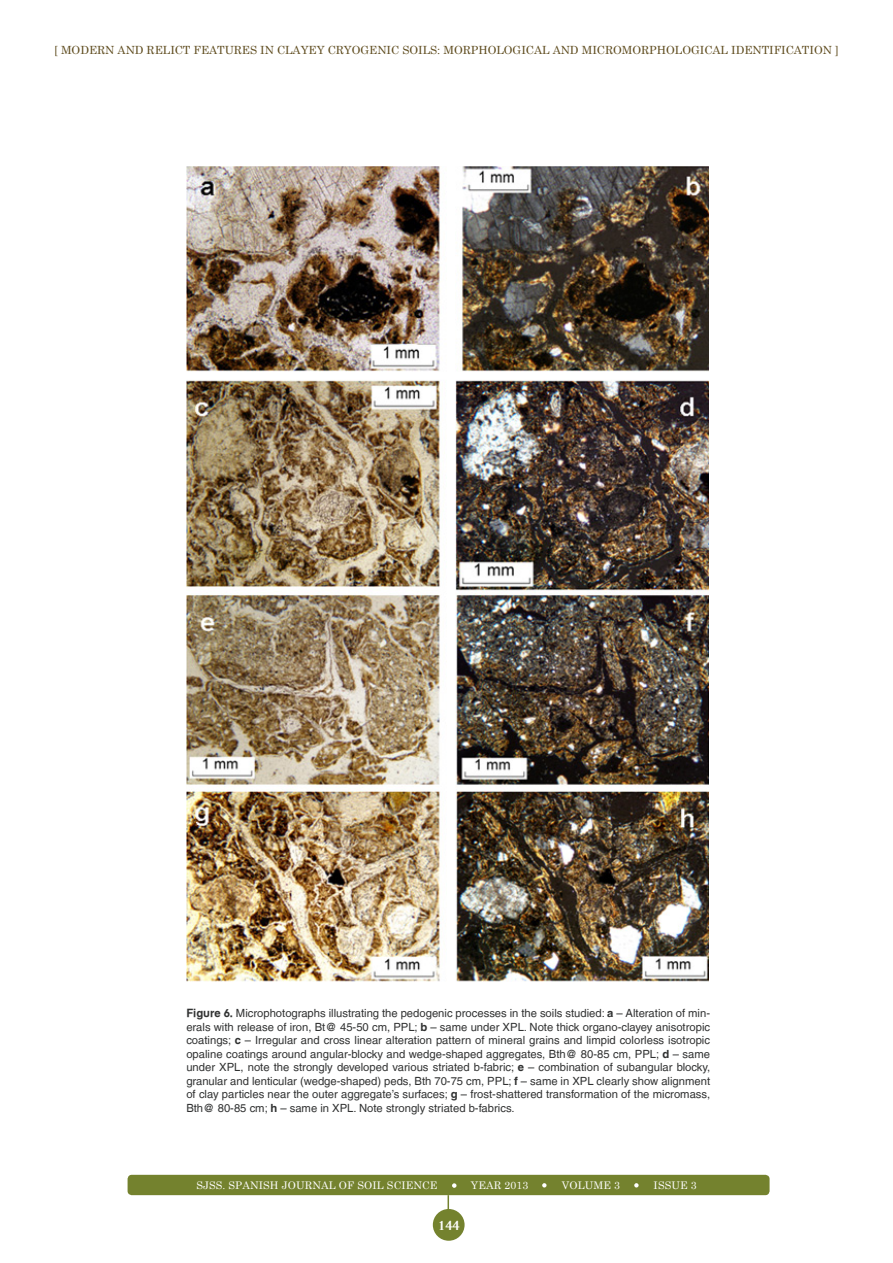
<style>
.page{position:relative;width:893px;height:1263px;background:#fff}
.page>*{position:absolute;margin:0;border:0;box-sizing:border-box;transform-origin:0 0}
.t1{font:300 15px "Caslon";color:#fff}
.t2{font:11.25px/13.5px "Helvetica LT";color:#313232;text-align:justify}
.t3{font:11.25px "Century Schoolbook";color:#5d4a1c}
.t4{font:10.5px "Century Schoolbook";letter-spacing:.01em;color:#fff}
.s1{font-family:"Helvetica Textbook LT";font-weight:700}
.s2{font-weight:700}
</style>
<div class="page">
<svg style="left:448px;top:1195px;width:1px;height:14px"></svg>
<div style="left:433px;top:1209px;width:32px;height:32px;background:#74822e;border-radius:50%"></div>
<div style="left:128px;top:1175px;width:642px;height:20px;background:#74822e;border-radius:4px"></div>
<svg style="left:452px;top:1183px;width:4px;height:5px"></svg>
<svg style="left:542px;top:1183px;width:5px;height:4px"></svg>
<svg style="left:634px;top:1183px;width:5px;height:4px"></svg>
<img style="left:186px;top:167px;width:523px;height:815px">
<p class="t3" style="left:54px;top:41px;width:786px">[ MODERN AND RELICT FEATURES IN CLAYEY CRYOGENIC SOILS: MORPHOLOGICAL AND MICROMORPHOLOGICAL IDENTIFICATION ]</p>
<p class="t2" style="left:186px;top:1007px;width:525px"><span class="s1">Figure 6.</span> Microphotographs illustrating the pedogenic processes in the soils studied: <span class="s2">a</span> – Alteration of min&shy;erals with release of iron, Bt@ 45-50 cm, PPL; <span class="s2">b</span> – same under XPL. Note thick organo-clayey anisotropic coatings; <span class="s2">c</span> – Irregular and cross linear alteration pattern of mineral grains and limpid colorless isotropic opaline coatings around angular-blocky and wedge-shaped aggregates, Bth@ 80-85 cm, PPL; <span class="s2">d</span> – same under XPL, note the strongly developed various striated b-fabric; <span class="s2">e</span> – combination of subangular blocky, granular and lenticular (wedge-shaped) peds, Bth 70-75 cm, PPL; <span class="s2">f</span> – same in XPL clearly show alignment of clay particles near the outer aggregate’s surfaces; <span class="s2">g</span> – frost-shattered transformation of the micromass, Bth@ 80-85 cm; <span class="s2">h</span> – same in XPL. Note strongly striated b-fabrics.</p>
<p class="t4" style="left:196px;top:1176px;width:243px">SJSS. SPANISH JOURNAL OF SOIL SCIENCE</p>
<p class="t4" style="left:471px;top:1176px;width:59px">YEAR 2013</p>
<p class="t4" style="left:562px;top:1176px;width:60px">VOLUME 3</p>
<p class="t4" style="left:654px;top:1176px;width:45px">ISSUE 3</p>
<h1 class="t1" style="left:438px;top:1219px;width:23px">144</h1>
</div>
